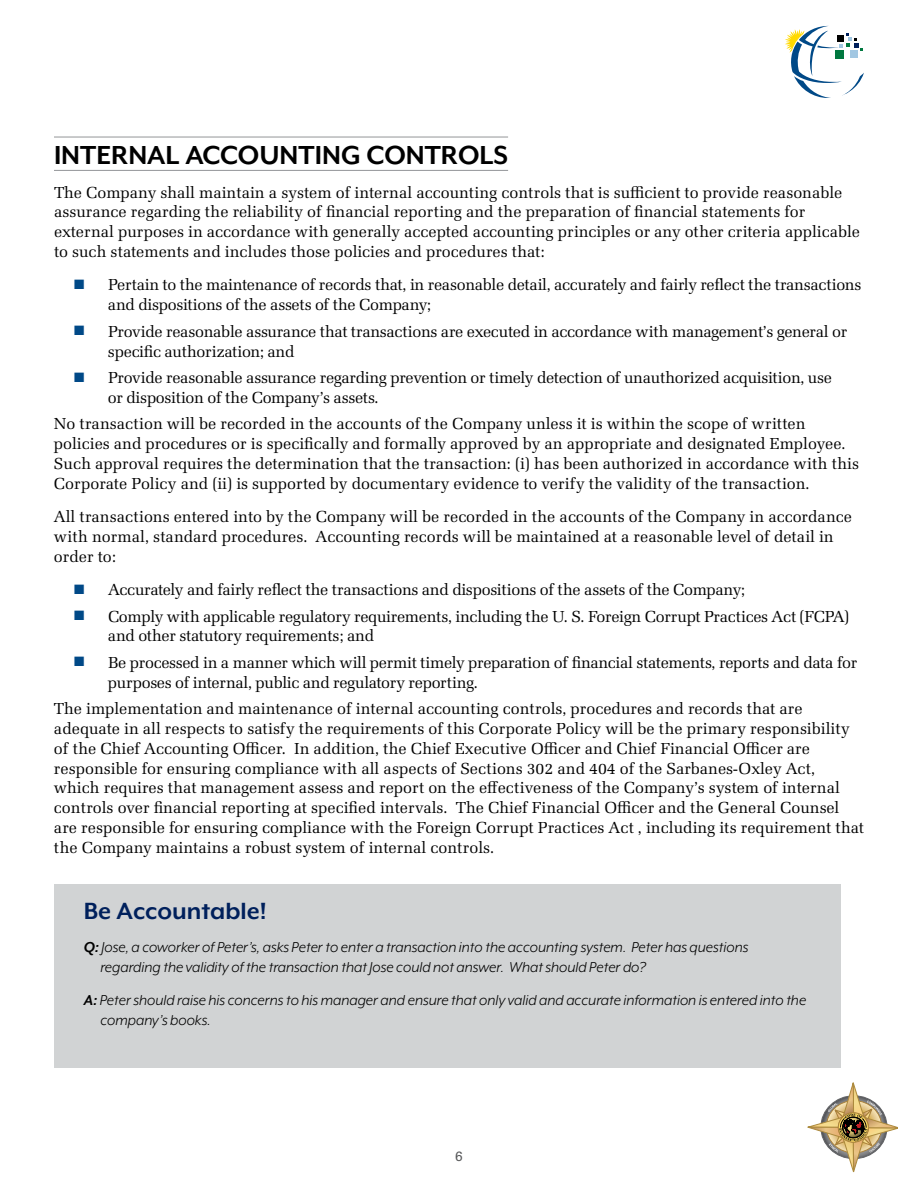
<style>
.page{position:relative;width:918px;height:1188px;background:#fff}
.page>*{position:absolute;margin:0;border:0;box-sizing:border-box;transform-origin:0 0}
.t1{font:700 30px "Mr Eaves XL Mod OT";color:#000}
.t2{font:700 27px "Mr Eaves XL Mod OT";color:#00205c}
.t3{font:16.5px/19.8px "Latino URW";color:#000}
.t4{font:16.5px/19.8px "Latino URW";letter-spacing:-.02em;color:#000}
.t5{font:italic 16.5px/19.8px "Mr Eaves XL Mod OT";color:#000}
.t6{font:13.5px "Univers";color:#58595b}
.s1{color:#004987}
.s2{font-weight:700}
</style>
<div class="page">
<svg style="left:808px;top:1082px;width:89px;height:91px"></svg>
<div style="left:842px;top:1117px;width:22px;height:21px;border:1px solid #000;border-radius:50%"></div>
<svg style="left:785px;top:26px;width:79px;height:72px"></svg>
<hr style="left:54px;top:137px;width:454px;height:1px;background:#939598">
<hr style="left:54px;top:170px;width:454px;height:1px;background:#939598">
<div style="left:54px;top:885px;width:787px;height:183px;background:#d1d3d4"></div>
<h1 class="t1" style="left:54px;top:140px;width:456px">INTERNAL ACCOUNTING CONTROLS</h1>
<p class="t3" style="left:54px;top:182px;width:808px">The Company shall maintain a system of internal accounting controls that is sufficient to provide reasonable assurance regarding the reliability of financial reporting and the preparation of financial statements for external purposes in accordance with generally accepted accounting principles or any other criteria applicable to such statements and includes those policies and procedures that:</p>
<p class="t4" style="left:108px;top:275px;width:755px;text-indent:-34px"><span class="s1">■</span> Pertain to the maintenance of records that, in reasonable detail, accurately and fairly reflect the transactions and dispositions of the assets of the Company;</p>
<p class="t4" style="left:108px;top:322px;width:741px;text-indent:-34px"><span class="s1">■</span> Provide reasonable assurance that transactions are executed in accordance with management’s general or specific authorization; and</p>
<p class="t4" style="left:108px;top:368px;width:725px;text-indent:-34px"><span class="s1">■</span> Provide reasonable assurance regarding prevention or timely detection of unauthorized acquisition, use or disposition of the Company’s assets.</p>
<p class="t3" style="left:54px;top:414px;width:806px">No transaction will be recorded in the accounts of the Company unless it is within the scope of written policies and procedures or is specifically and formally approved by an appropriate and designated Employee.<br>Such approval requires the determination that the transaction: (i) has been authorized in accordance with this Corporate Policy and (ii) is supported by documentary evidence to verify the validity of the transaction.</p>
<p class="t3" style="left:54px;top:507px;width:800px">All transactions entered into by the Company will be recorded in the accounts of the Company in accordance with normal, standard procedures. Accounting records will be maintained at a reasonable level of detail in order to:</p>
<p class="t4" style="left:74px;top:580px;width:672px"><span class="s1">■</span> Accurately and fairly reflect the transactions and dispositions of the assets of the Company;</p>
<p class="t4" style="left:108px;top:606px;width:743px;text-indent:-34px"><span class="s1">■</span> Comply with applicable regulatory requirements, including the U. S. Foreign Corrupt Practices Act (FCPA) and other statutory requirements; and</p>
<p class="t4" style="left:108px;top:653px;width:751px;text-indent:-34px"><span class="s1">■</span> Be processed in a manner which will permit timely preparation of financial statements, reports and data for purposes of internal, public and regulatory reporting.</p>
<p class="t3" style="left:54px;top:699px;width:812px">The implementation and maintenance of internal accounting controls, procedures and records that are adequate in all respects to satisfy the requirements of this Corporate Policy will be the primary responsibility of the Chief Accounting Officer. In addition, the Chief Executive Officer and Chief Financial Officer are responsible for ensuring compliance with all aspects of Sections 302 and 404 of the Sarbanes-Oxley Act, which requires that management assess and report on the effectiveness of the Company’s system of internal controls over financial reporting at specified intervals. The Chief Financial Officer and the General Counsel are responsible for ensuring compliance with the Foreign Corrupt Practices Act , including its requirement that the Company maintains a robust system of internal controls.</p>
<h2 class="t2" style="left:84px;top:897px;width:184px">Be Accountable!</h2>
<p class="t5" style="left:100px;top:938px;width:650px;text-indent:-17px"><span class="s2">Q:</span> Jose, a coworker of Peter’s, asks Peter to enter a transaction into the accounting system. Peter has questions regarding the validity of the transaction that Jose could not answer. What should Peter do?</p>
<p class="t5" style="left:100px;top:991px;width:707px;text-indent:-17px"><span class="s2">A:</span> Peter should raise his concerns to his manager and ensure that only valid and accurate information is entered into the company’s books.</p>
<p class="t6" style="left:455px;top:1148px;width:9px">6</p>
</div>
